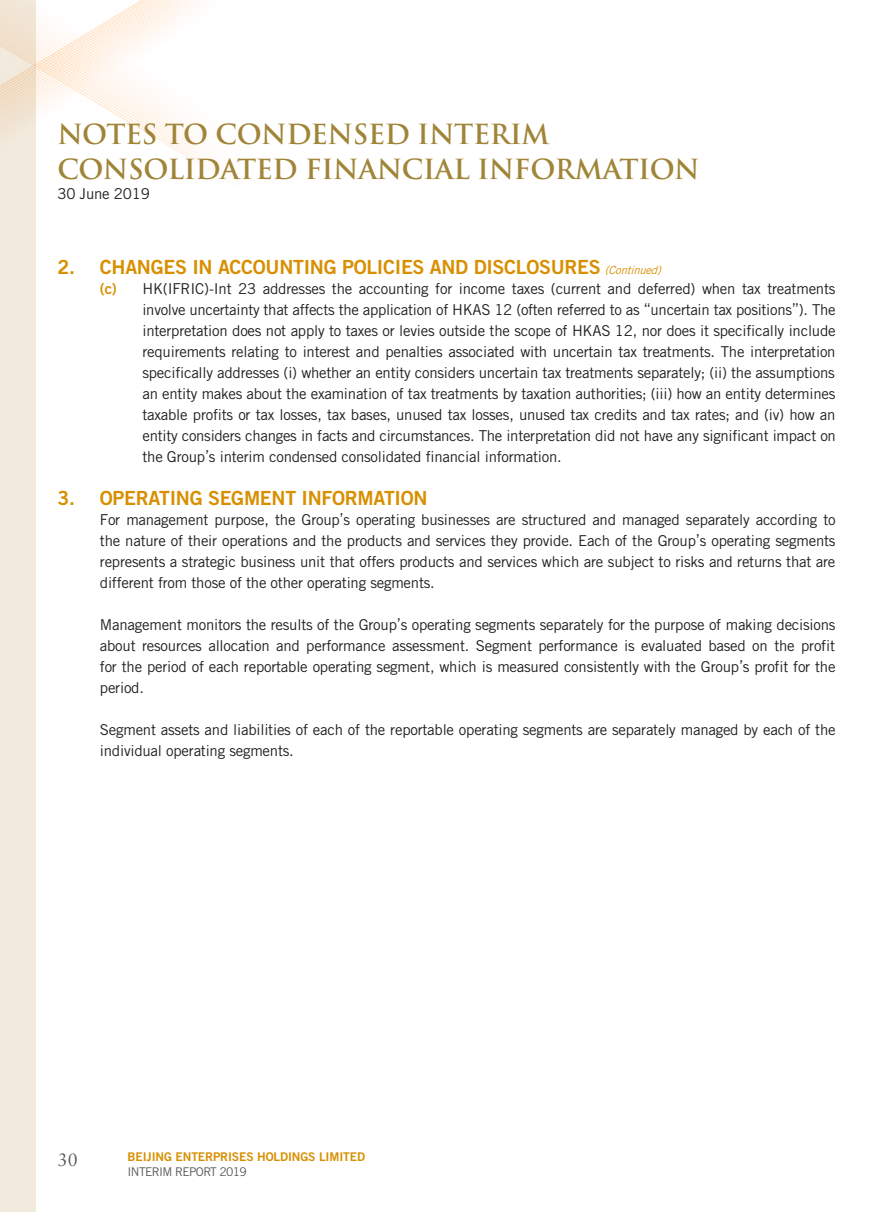
<style>
.page{position:relative;width:893px;height:1212px;background:#fff}
.page>*{position:absolute;margin:0;border:0;box-sizing:border-box;transform-origin:0 0}
.t1{font:700 27px/34.5px "Trajan Pro";letter-spacing:-.015em;color:#a08437}
.Heading_1{font:19.5px "Trade Gothic LT Std Bd 2";letter-spacing:-.015em;color:#d88f00}
.t2{font:18px "Sabon LT Std";color:#57585a}
.Body_Text{font:15px/21px "Trade Gothic LT Std";letter-spacing:-.015em;color:#231f20;text-align:justify}
.t3{font:12px "Trade Gothic LT Std Bd 2";letter-spacing:-.01em;color:#d88f00}
.t4{font:12px "Trade Gothic LT Std";letter-spacing:-.05em;color:#57585a}
.s1{font-family:"Trade Gothic LT Std";font-style:italic;font-size:11.25px}
.s2{font-family:"Trade Gothic LT Std Bd 2";color:#d88f00}
</style>
<div class="page">
<img style="left:36px;top:0;width:182px;height:174px">
<div style="left:0;top:0;width:36px;height:1212px;background:#f1eadd"></div>
<h1 class="t1" style="left:57px;top:117px;width:644px">NOTES TO CONDENSED INTERIM<br>CONSOLIDATED FINANCIAL INFORMATION</h1>
<p class="Body_Text" style="left:57px;top:183px;width:94px">30 June 2019</p>
<p class="Heading_1" style="left:57px;top:255px;width:608px">2. CHANGES IN ACCOUNTING POLICIES AND DISCLOSURES <span class="s1">(Continued)</span></p>
<p class="Body_Text" style="left:142px;top:278px;width:695px;text-indent:-43px"><span class="s2">(c)</span> HK(IFRIC)-Int 23 addresses the accounting for income taxes (current and deferred) when tax treatments involve uncertainty that affects the application of HKAS 12 (often referred to as “uncertain tax positions”). The interpretation does not apply to taxes or levies outside the scope of HKAS 12, nor does it specifically include requirements relating to interest and penalties associated with uncertain tax treatments. The interpretation specifically addresses (i) whether an entity considers uncertain tax treatments separately; (ii) the assumptions an entity makes about the examination of tax treatments by taxation authorities; (iii) how an entity determines taxable profits or tax losses, tax bases, unused tax losses, unused tax credits and tax rates; and (iv) how an entity considers changes in facts and circumstances. The interpretation did not have any significant impact on the Group’s interim condensed consolidated financial information.</p>
<p class="Heading_1" style="left:57px;top:486px;width:372px">3. OPERATING SEGMENT INFORMATION</p>
<p class="Body_Text" style="left:100px;top:509px;width:737px">For management purpose, the Group’s operating businesses are structured and managed separately according to the nature of their operations and the products and services they provide. Each of the Group’s operating segments represents a strategic business unit that offers products and services which are subject to risks and returns that are different from those of the other operating segments.</p>
<p class="Body_Text" style="left:100px;top:614px;width:737px">Management monitors the results of the Group’s operating segments separately for the purpose of making decisions about resources allocation and performance assessment. Segment performance is evaluated based on the profit for the period of each reportable operating segment, which is measured consistently with the Group’s profit for the period.</p>
<p class="Body_Text" style="left:100px;top:719px;width:737px">Segment assets and liabilities of each of the reportable operating segments are separately managed by each of the individual operating segments.</p>
<p class="t2" style="left:57px;top:1149px;width:22px">30</p>
<p class="t3" style="left:128px;top:1149px;width:239px">BEIJING ENTERPRISES HOLDINGS LIMITED</p>
<p class="t4" style="left:128px;top:1164px;width:121px">INTERIM REPORT 2019</p>
</div>
